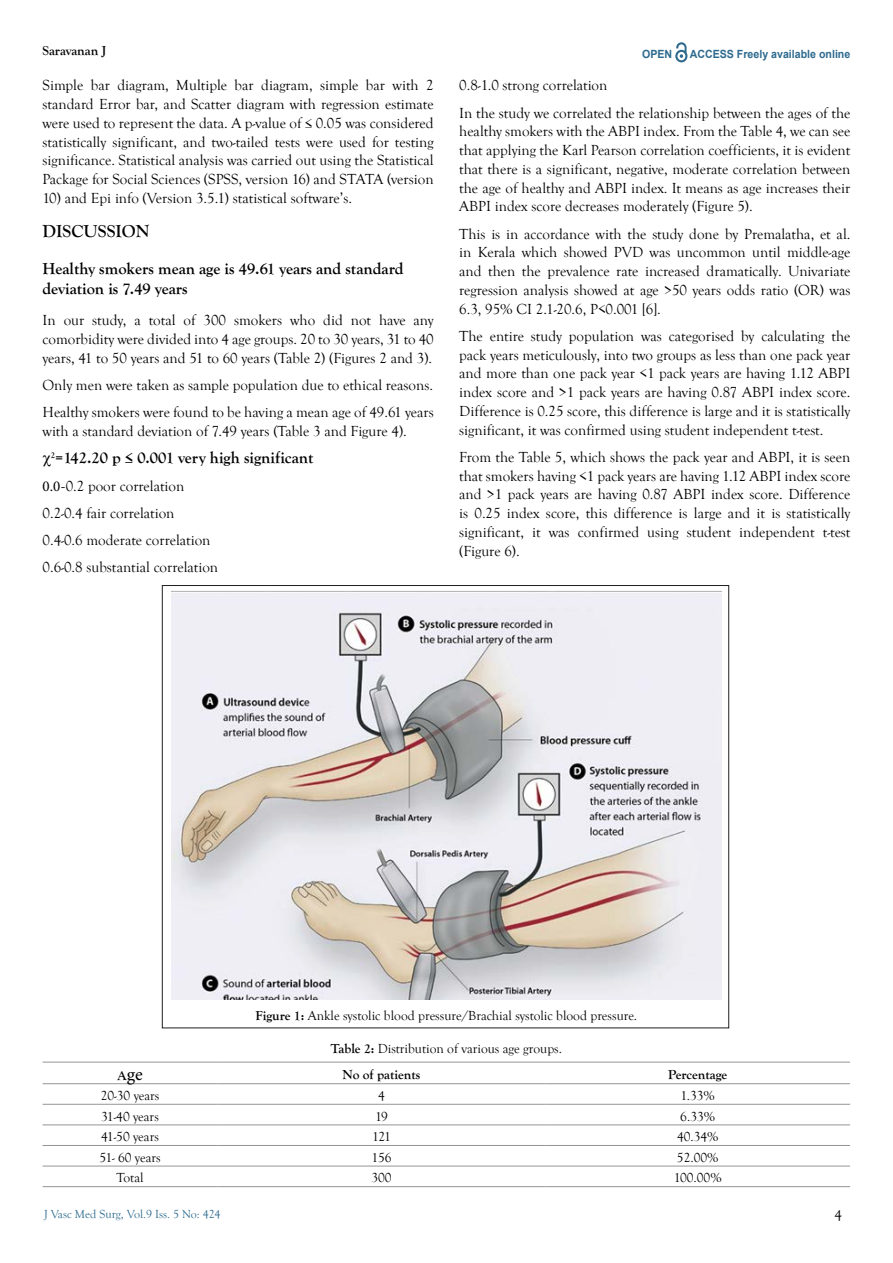
<style>
.page{position:relative;width:893px;height:1263px;background:#fff}
.page>*{position:absolute;margin:0;border:0;box-sizing:border-box;transform-origin:0 0}
.t1{font:700 18px "Goudy Old Style T";color:#000}
.t2{font:18px "Minion Pro";color:#000}
.t3{font:700 16.5px/19.8px "Goudy Old Style T";color:#000}
.t4{font:15px/18.8px "Goudy Old Style T";color:#000;text-align:justify}
.t5{font:13.5px "Goudy Old Style T";color:#000}
.t6{font:700 13.5px "Goudy Old Style T";color:#000}
.t7{font:12px "Goudy Old Style T";color:#2c6b8f}
.t8{font:700 11.25px "Arial";color:#2d6a8e;scale:.94 1}
.s1{font-family:"Minion Pro"}
.s2{font-weight:700}
.s3{font-family:"Goudy Old Style T";font-weight:700;font-size:13.5px}
</style>
<div class="page">
<svg style="left:675px;top:43px;width:12px;height:19px"></svg>
<img style="left:171px;top:591px;width:551px;height:408px">
<hr style="left:43px;top:1062px;width:175px;height:1px;background:#939598">
<hr style="left:218px;top:1062px;width:327px;height:1px;background:#939598">
<hr style="left:545px;top:1062px;width:305px;height:1px;background:#939598">
<hr style="left:43px;top:1083px;width:175px;height:1px;background:#939598">
<hr style="left:218px;top:1083px;width:327px;height:1px;background:#939598">
<hr style="left:545px;top:1083px;width:305px;height:1px;background:#939598">
<hr style="left:43px;top:1104px;width:175px;height:1px;background:#939598">
<hr style="left:218px;top:1104px;width:327px;height:1px;background:#939598">
<hr style="left:545px;top:1104px;width:305px;height:1px;background:#939598">
<hr style="left:43px;top:1125px;width:175px;height:1px;background:#939598">
<hr style="left:218px;top:1125px;width:327px;height:1px;background:#939598">
<hr style="left:545px;top:1125px;width:305px;height:1px;background:#939598">
<hr style="left:43px;top:1145px;width:175px;height:1px;background:#939598">
<hr style="left:218px;top:1145px;width:327px;height:1px;background:#939598">
<hr style="left:545px;top:1145px;width:305px;height:1px;background:#939598">
<hr style="left:43px;top:1166px;width:175px;height:1px;background:#939598">
<hr style="left:218px;top:1166px;width:327px;height:1px;background:#939598">
<hr style="left:545px;top:1166px;width:305px;height:1px;background:#939598">
<hr style="left:43px;top:1186px;width:175px;height:1px;background:#939598">
<hr style="left:218px;top:1186px;width:327px;height:1px;background:#939598">
<hr style="left:545px;top:1186px;width:305px;height:1px;background:#939598">
<p class="t6" style="left:43px;top:43px;width:65px">Saravanan J</p>
<p class="t8" style="left:642px;top:47px;width:34px">OPEN</p>
<p class="t8" style="left:690px;top:46px;width:172px">ACCESS Freely available online</p>
<p class="t4" style="left:43px;top:76px;width:393px">Simple bar diagram, Multiple bar diagram, simple bar with 2 standard Error bar, and Scatter diagram with regression estimate were used to represent the data. A p-value of ≤ 0.05 was considered statistically significant, and two-tailed tests were used for testing significance. Statistical analysis was carried out using the Statistical Package for Social Sciences (SPSS, version 16) and STATA (version</p>
<p class="t4" style="left:43px;top:189px;width:311px">10) and Epi info (Version 3.5.1) statistical software’s.</p>
<p class="t1" style="left:43px;top:221px;width:108px">DISCUSSION</p>
<p class="t3" style="left:43px;top:259px;width:363px">Healthy smokers mean age is 49.61 years and standard deviation is 7.49 years</p>
<p class="t4" style="left:43px;top:311px;width:393px">In our study, a total of 300 smokers who did not have any comorbidity were divided into 4 age groups. 20 to 30 years, 31 to 40 years, 41 to 50 years and 51 to 60 years (Table 2) (Figures 2 and 3).</p>
<p class="t4" style="left:43px;top:372px;width:393px;line-height:27.3px">Only men were taken as sample population due to ethical reasons.<br>Healthy smokers were found to be having a mean age of 49.61 years</p>
<p class="t4" style="left:43px;top:422px;width:366px">with a standard deviation of 7.49 years (Table 3 and Figure 4).</p>
<p class="t3" style="left:51px;top:448px;width:264px"><sup>2</sup>=142.20 p ≤ 0.001 very high significant</p>
<p class="t4" style="left:43px;top:472px;width:177px;line-height:27.3px;text-align:left"><span class="s1">0.0-</span>0.2 poor correlation<br>0.2-0.4 fair correlation<br>0.4-0.6 moderate correlation<br>0.6-0.8 substantial correlation</p>
<p class="t4" style="left:459px;top:72px;width:393px;line-height:27.3px">0.8-1.0 strong correlation<br>In the study we correlated the relationship between the ages of the</p>
<p class="t4" style="left:459px;top:122px;width:393px">healthy smokers with the ABPI index. From the Table 4, we can see that applying the Karl Pearson correlation coefficients, it is evident that there is a significant, negative, moderate correlation between the age of healthy and ABPI index. It means as age increases their ABPI index score decreases moderately (Figure 5).</p>
<p class="t4" style="left:459px;top:225px;width:393px">This is in accordance with the study done by Premalatha, et al. in Kerala which showed PVD was uncommon until middle-age and then the prevalence rate increased dramatically. Univariate regression analysis showed at age &gt;50 years odds ratio (OR) was 6.3, 95% CI 2.1-20.6, P&lt;0.001 [6].</p>
<p class="t4" style="left:459px;top:327px;width:393px">The entire study population was categorised by calculating the pack years meticulously, into two groups as less than one pack year and more than one pack year &lt;1 pack years are having 1.12 ABPI index score and &gt;1 pack years are having 0.87 ABPI index score.<br>Difference is 0.25 score, this difference is large and it is statistically significant, it was confirmed using student independent t-test.</p>
<p class="t4" style="left:459px;top:448px;width:393px">From the Table 5, which shows the pack year and ABPI, it is seen that smokers having &lt;1 pack years are having 1.12 ABPI index score and &gt;1 pack years are having 0.87 ABPI index score. Difference is 0.25 index score, this difference is large and it is statistically significant, it was confirmed using student independent t-test (Figure 6).</p>
<p class="t5" style="left:255px;top:1008px;width:383px"><span class="s2">Figure 1:</span> Ankle systolic blood pressure/Brachial systolic blood pressure.</p>
<p class="t5" style="left:331px;top:1041px;width:233px"><span class="s2">Table 2:</span> Distribution of various age groups.</p>
<p class="t2" style="left:117px;top:1062px;width:27px"><span class="s3">A</span>ge</p>
<p class="t6" style="left:343px;top:1067px;width:79px">No of patients</p>
<p class="t6" style="left:668px;top:1067px;width:61px">Percentage</p>
<p class="t5" style="left:101px;top:1088px;width:60px">20-30 years</p>
<p class="t5" style="left:378px;top:1088px;width:8px">4</p>
<p class="t5" style="left:681px;top:1088px;width:36px">1.33%</p>
<p class="t5" style="left:101px;top:1109px;width:59px">31-40 years</p>
<p class="t5" style="left:375px;top:1109px;width:14px">19</p>
<p class="t5" style="left:680px;top:1109px;width:36px">6.33%</p>
<p class="t5" style="left:101px;top:1129px;width:59px">41-50 years</p>
<p class="t5" style="left:372px;top:1129px;width:20px">121</p>
<p class="t5" style="left:677px;top:1129px;width:43px">40.34%</p>
<p class="t5" style="left:100px;top:1150px;width:63px">51- 60 years</p>
<p class="t5" style="left:372px;top:1150px;width:22px">156</p>
<p class="t5" style="left:677px;top:1150px;width:43px">52.00%</p>
<p class="t5" style="left:117px;top:1170px;width:29px">Total</p>
<p class="t5" style="left:371px;top:1170px;width:22px">300</p>
<p class="t5" style="left:674px;top:1170px;width:49px">100.00%</p>
<p class="t7" style="left:44px;top:1207px;width:178px">J Vasc Med Surg, Vol.9 Iss. 5 No: 424</p>
<p class="t4" style="left:834px;top:1206px;width:9px">4</p>
</div>
